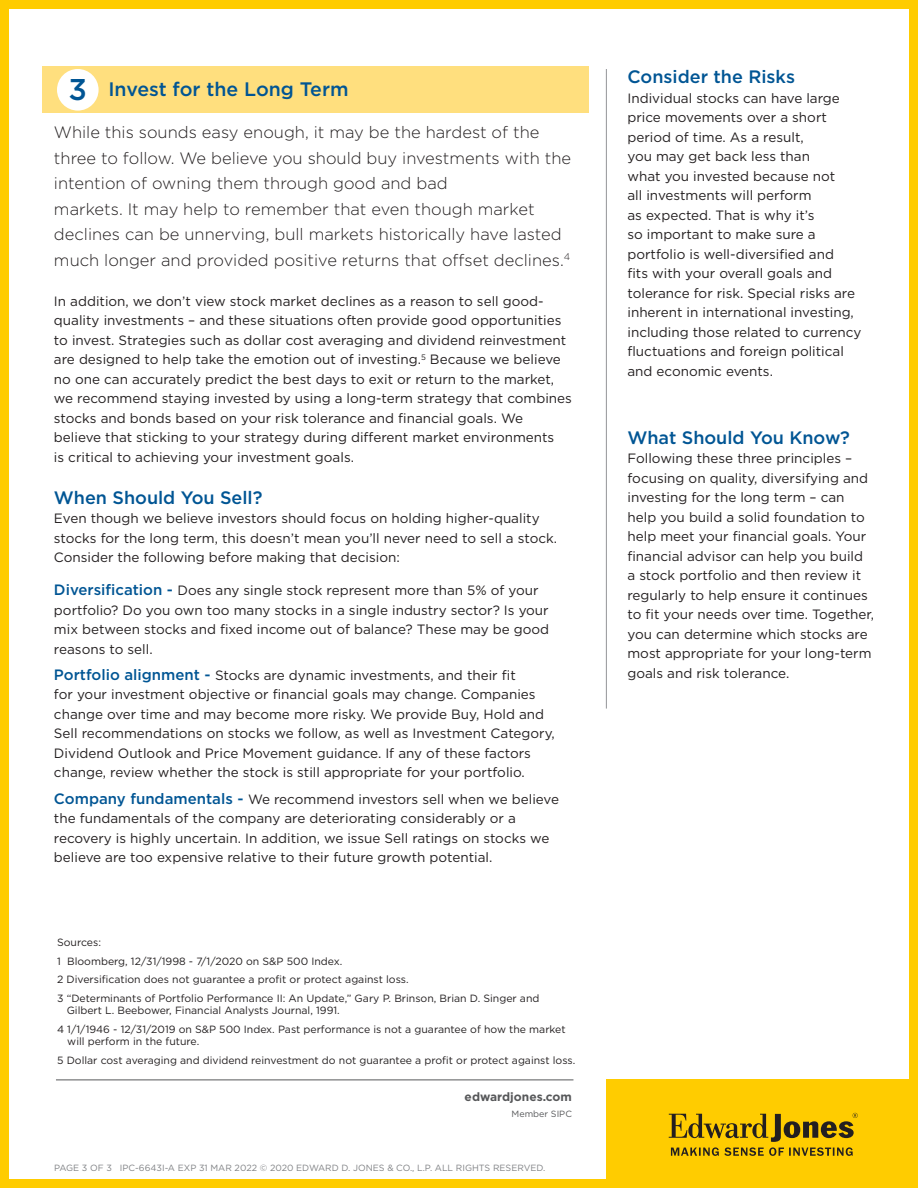
<style>
.page{position:relative;width:918px;height:1188px;background:#fff}
.page>*{position:absolute;margin:0;border:0;box-sizing:border-box;transform-origin:0 0}
.Sub_Heads{font:500 30px "Gotham";color:#005594}
.Subheads_-_Rule_behi{font:500 19.5px "Gotham";color:#005594}
.Sub_Heads-2{font:500 18px "Gotham";color:#005594}
.Lead_Copy{font:300 16.5px/25.5px "Gotham";color:#231f20}
.Body{font:13.5px/19.5px "Gotham";color:#231f20}
.Sub_Heads_-_Level_2{font:13.5px/19.5px "Gotham";color:#231f20}
.t1{font:700 12px "Gotham";color:#57585a}
.Disclaimers-_Gotham{font:10.5px/12px "Gotham";color:#231f20}
.t2{font:9px "Gotham";color:#808285}
.t3{font:9px "Gotham";color:#57585a}
.s1{font-weight:500;font-size:15px;color:#005594}
</style>
<div class="page">
<hr style="left:56px;top:1080px;width:517px;height:1px;background:#57585a">
<div style="left:606px;top:1079px;width:312px;height:109px;background:#fc0"></div>
<svg style="left:669px;top:1113px;width:189px;height:43px"></svg>
<div style="left:0;top:0;width:918px;height:1188px;border:9px solid #fc0"></div>
<div style="left:42px;top:66px;width:547px;height:47px;background:#ffdf7e"></div>
<div style="left:57px;top:69px;width:42px;height:42px;background:#fff;border-radius:50%"></div>
<hr style="left:606px;top:69px;width:1px;height:640px;background:#939598">
<p class="Sub_Heads" style="left:69px;top:70px;width:20px">3</p>
<p class="Subheads_-_Rule_behi" style="left:108px;top:76px;width:242px">Invest for the Long Term</p>
<p class="Lead_Copy" style="left:54px;top:119px;width:519px">While this sounds easy enough, it may be the hardest of the three to follow. We believe you should buy investments with the intention of owning them through good and bad<br>markets. It may help to remember that even though market declines can be unnerving, bull markets historically have lasted much longer and provided positive returns that offset declines.<sup>4</sup></p>
<p class="Body" style="left:54px;top:291px;width:520px">In addition, we don’t view stock market declines as a reason to sell good&shy;quality investments – and these situations often provide good opportunities to invest. Strategies such as dollar cost averaging and dividend reinvestment are designed to help take the emotion out of investing.<sup>5</sup> Because we believe no one can accurately predict the best days to exit or return to the market, we recommend staying invested by using a long-term strategy that combines stocks and bonds based on your risk tolerance and financial goals. We believe that sticking to your strategy during different market environments<br>is critical to achieving your investment goals.</p>
<p class="Sub_Heads-2" style="left:54px;top:485px;width:210px">When Should You Sell?</p>
<p class="Body" style="left:54px;top:508px;width:505px">Even though we believe investors should focus on holding higher-quality stocks for the long term, this doesn’t mean you’ll never need to sell a stock.<br>Consider the following before making that decision:</p>
<p class="Sub_Heads_-_Level_2" style="left:54px;top:580px;width:497px"><span class="s1">Diversification -</span> Does any single stock represent more than 5% of your portfolio? Do you own too many stocks in a single industry sector? Is your mix between stocks and fixed income out of balance? These may be good reasons to sell.</p>
<p class="Sub_Heads_-_Level_2" style="left:54px;top:665px;width:502px"><span class="s1">Portfolio alignment -</span> Stocks are dynamic investments, and their fit<br>for your investment objective or financial goals may change. Companies change over time and may become more risky. We provide Buy, Hold and Sell recommendations on stocks we follow, as well as Investment Category, Dividend Outlook and Price Movement guidance. If any of these factors change, review whether the stock is still appropriate for your portfolio.</p>
<p class="Sub_Heads_-_Level_2" style="left:54px;top:789px;width:507px"><span class="s1">Company fundamentals -</span> We recommend investors sell when we believe the fundamentals of the company are deteriorating considerably or a recovery is highly uncertain. In addition, we issue Sell ratings on stocks we believe are too expensive relative to their future growth potential.</p>
<p class="Disclaimers-_Gotham" style="left:57px;top:936px;width:45px">Sources:</p>
<p class="Disclaimers-_Gotham" style="left:57px;top:955px;width:287px">1 Bloomberg, 12/31/1998 - 7/1/2020 on S&amp;P 500 Index.</p>
<p class="Disclaimers-_Gotham" style="left:57px;top:973px;width:353px">2 Diversification does not guarantee a profit or protect against loss.</p>
<p class="Disclaimers-_Gotham" style="left:67px;top:992px;width:474px;text-indent:-10px">3 “Determinants of Portfolio Performance II: An Update,” Gary P. Brinson, Brian D. Singer and<br>Gilbert L. Beebower, Financial Analysts Journal, 1991.</p>
<p class="Disclaimers-_Gotham" style="left:67px;top:1023px;width:500px;text-indent:-10px">4 1/1/1946 - 12/31/2019 on S&amp;P 500 Index. Past performance is not a guarantee of how the market will perform in the future.</p>
<p class="Disclaimers-_Gotham" style="left:57px;top:1054px;width:520px">5 Dollar cost averaging and dividend reinvestment do not guarantee a profit or protect against loss.</p>
<p class="t1" style="left:465px;top:1088px;width:109px">edwardjones.com</p>
<p class="t3" style="left:512px;top:1108px;width:62px">Member SIPC</p>
<p class="t2" style="left:54px;top:1162px;width:493px">PAGE 3 OF 3 IPC-6643I-A EXP 31 MAR 2022 © 2020 EDWARD D. JONES &amp; CO., L.P. ALL RIGHTS RESERVED.</p>
<p class="Sub_Heads-2" style="left:627px;top:65px;width:169px">Consider the Risks</p>
<p class="Body" style="left:627px;top:88px;width:235px">Individual stocks can have large price movements over a short period of time. As a result,<br>you may get back less than<br>what you invested because not<br>all investments will perform<br>as expected. That is why it’s<br>so important to make sure a portfolio is well-diversified and<br>fits with your overall goals and tolerance for risk. Special risks are inherent in international investing, including those related to currency fluctuations and foreign political and economic events.</p>
<p class="Sub_Heads-2" style="left:627px;top:426px;width:224px">What Should You Know?</p>
<p class="Body" style="left:627px;top:448px;width:248px">Following these three principles – focusing on quality, diversifying and investing for the long term – can help you build a solid foundation to help meet your financial goals. Your financial advisor can help you build a stock portfolio and then review it regularly to help ensure it continues to fit your needs over time. Together, you can determine which stocks are most appropriate for your long-term goals and risk tolerance.</p>
</div>
